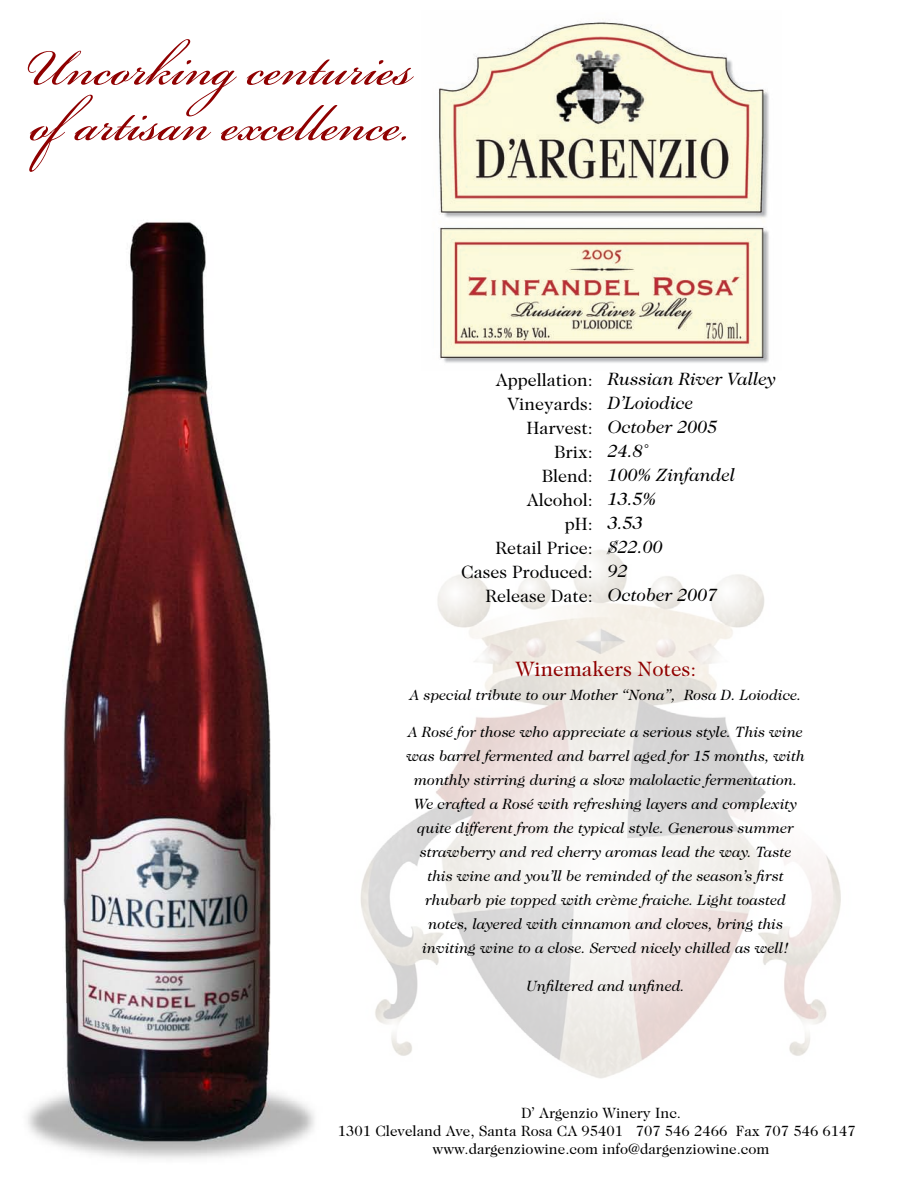
<style>
.page{position:relative;width:918px;height:1188px;background:#fff}
.page>*{position:absolute;margin:0;border:0;box-sizing:border-box;transform-origin:0 0}
.t1{font:21px "Caslon Two Twenty Four";color:#8f0000}
.t2{font:18px/24px "Caslon Two Twenty Four";color:#000;text-align:right}
.t3{font:italic 18px/24px "Caslon Two Twenty Four";color:#000}
.t4{font:italic 15px/24px "Caslon Two Twenty Four";color:#000;text-align:center}
.t5{font:15px/18px "Caslon Two Twenty Four";color:#000;text-align:center}
</style>
<div class="page">
<img style="left:438px;top:21px;width:331px;height:342px">
<img style="left:28px;top:222px;width:287px;height:937px">
<img style="left:360px;top:550px;width:481px;height:529px">
<svg style="left:28px;top:39px;width:386px;height:133px"></svg>
<p class="t2" style="left:461px;top:368px;width:133px">Appellation:<br>Vineyards:<br>Harvest:<br>Brix:<br>Blend:<br>Alcohol:<br>pH:<br>Retail Price:<br>Cases Produced:<br>Release Date:</p>
<p class="t3" style="left:608px;top:367px;width:170px">Russian River Valley<br>D’Loiodice<br>October 2005<br>24.8˚<br>100% Zinfandel<br>13.5%<br>3.53<br>$22.00<br>92<br>October 2007</p>
<h1 class="t1" style="left:515px;top:656px;width:182px">Winemakers Notes:</h1>
<p class="t4" style="left:410px;top:682px;width:393px">A special tribute to our Mother “Nona”, Rosa D. Loiodice.</p>
<p class="t4" style="left:407px;top:720px;width:400px">A Rosé for those who appreciate a serious style. This wine was barrel fermented and barrel aged for 15 months, with monthly stirring during a slow malolactic fermentation.<br>We crafted a Rosé with refreshing layers and complexity quite different from the typical style. Generous summer strawberry and red cherry aromas lead the way. Taste this wine and you’ll be reminded of the season’s first rhubarb pie topped with crème fraiche. Light toasted notes, layered with cinnamon and cloves, bring this inviting wine to a close. Served nicely chilled as well!</p>
<p class="t4" style="left:527px;top:973px;width:160px">Unfiltered and unfined.</p>
<p class="t5" style="left:338px;top:1104px;width:520px">D’ Argenzio Winery Inc.<br>1301 Cleveland Ave, Santa Rosa CA 95401 707 546 2466 Fax 707 546 6147 www.dargenziowine.com info@dargenziowine.com</p>
</div>
